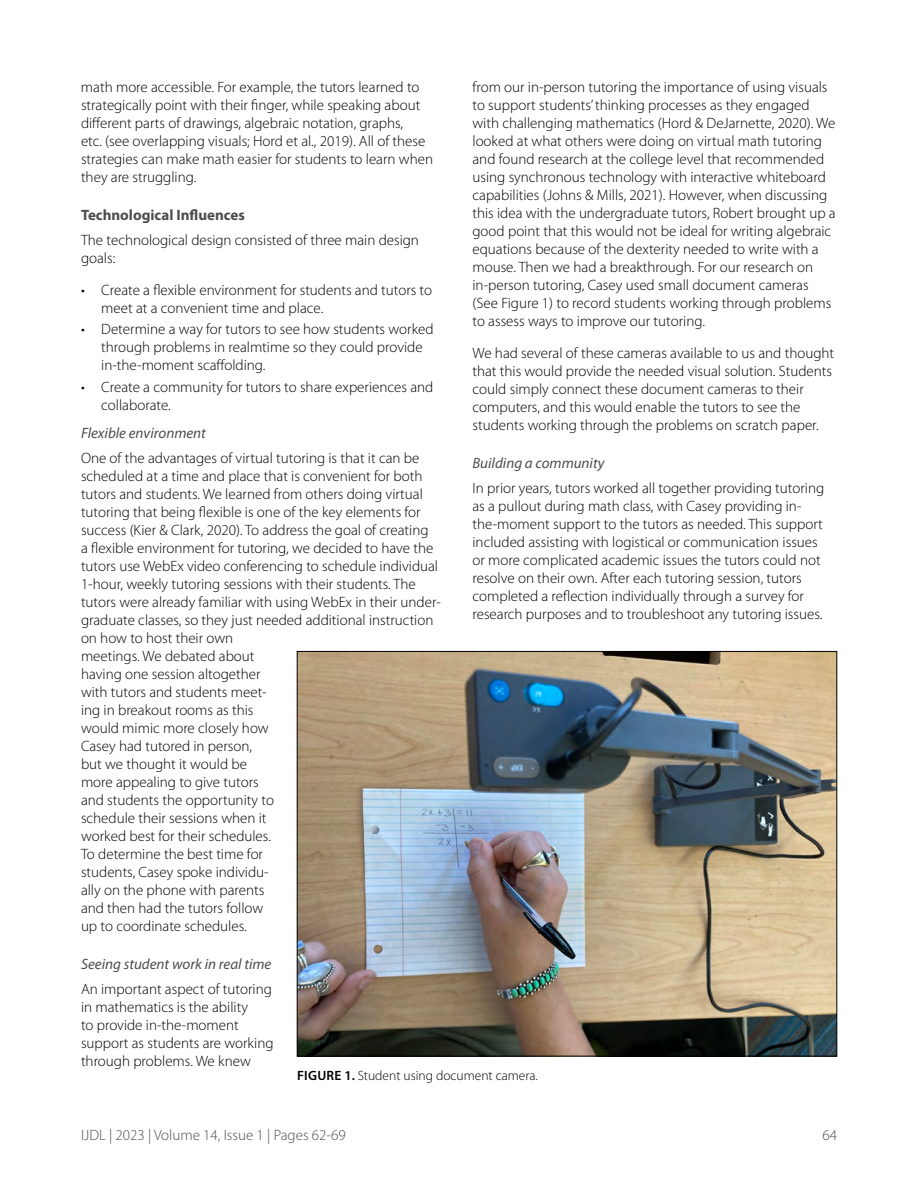
<style>
.page{position:relative;width:918px;height:1188px;background:#fff}
.page>*{position:absolute;margin:0;border:0;box-sizing:border-box;transform-origin:0 0}
.t1{font:300 15px/18px "Myriad Pro";color:#000}
.t2{font:italic 15px "Myriad Pro";color:#4d4d4f}
.t3{font:300 15px "Myriad Pro";color:#4d4d4f}
.t4{font:700 15px "Myriad Pro";color:#4d4d4f}
.t5{font:300 13.5px "Myriad Pro";color:#000}
.s1{font-weight:600}
</style>
<div class="page">
<img style="left:299px;top:653px;width:536px;height:401px">
<p class="t1" style="left:472px;top:79px;width:365px">from our in-person tutoring the importance of using visuals to support students’ thinking processes as they engaged with challenging mathematics (Hord &amp; DeJarnette, 2020). We looked at what others were doing on virtual math tutoring and found research at the college level that recommended using synchronous technology with interactive whiteboard capabilities (Johns &amp; Mills, 2021). However, when discussing this idea with the undergraduate tutors, Robert brought up a good point that this would not be ideal for writing algebraic equations because of the dexterity needed to write with a mouse. Then we had a breakthrough. For our research on in-person tutoring, Casey used small document cameras (See Figure 1) to record students working through problems to assess ways to improve our tutoring.</p>
<p class="t1" style="left:472px;top:344px;width:363px">We had several of these cameras available to us and thought that this would provide the needed visual solution. Students could simply connect these document cameras to their computers, and this would enable the tutors to see the students working through the problems on scratch paper.</p>
<p class="t2" style="left:472px;top:455px;width:134px">Building a community</p>
<p class="t1" style="left:472px;top:479px;width:353px">In prior years, tutors worked all together providing tutoring as a pullout during math class, with Casey providing in&shy;the-moment support to the tutors as needed. This support included assisting with logistical or communication issues or more complicated academic issues the tutors could not resolve on their own. After each tutoring session, tutors completed a reflection individually through a survey for research purposes and to troubleshoot any tutoring issues.</p>
<p class="t1" style="left:81px;top:79px;width:354px">math more accessible. For example, the tutors learned to strategically point with their finger, while speaking about different parts of drawings, algebraic notation, graphs,<br>etc. (see overlapping visuals; Hord et al., 2019). All of these strategies can make math easier for students to learn when they are struggling.</p>
<p class="t4" style="left:81px;top:207px;width:165px">Technological Influences</p>
<p class="t1" style="left:81px;top:232px;width:339px">The technological design consisted of three main design goals:</p>
<p class="t1" style="left:101px;top:281px;width:332px;text-indent:-20px">• Create a flexible environment for students and tutors to meet at a convenient time and place.</p>
<p class="t1" style="left:101px;top:321px;width:334px;text-indent:-20px">• Determine a way for tutors to see how students worked through problems in realmtime so they could provide in-the-moment scaffolding.</p>
<p class="t1" style="left:101px;top:378px;width:334px;text-indent:-20px">• Create a community for tutors to share experiences and collaborate.</p>
<p class="t2" style="left:81px;top:425px;width:126px">Flexible environment</p>
<p class="t1" style="left:81px;top:449px;width:361px">One of the advantages of virtual tutoring is that it can be scheduled at a time and place that is convenient for both tutors and students. We learned from others doing virtual tutoring that being flexible is one of the key elements for success (Kier &amp; Clark, 2020). To address the goal of creating<br>a flexible environment for tutoring, we decided to have the tutors use WebEx video conferencing to schedule individual 1-hour, weekly tutoring sessions with their students. The tutors were already familiar with using WebEx in their under&shy;graduate classes, so they just needed additional instruction on how to host their own<br>meetings. We debated about<br>having one session altogether<br>with tutors and students meet-<br>ing in breakout rooms as this<br>would mimic more closely how<br>Casey had tutored in person,<br>but we thought it would be<br>more appealing to give tutors<br>and students the opportunity to<br>schedule their sessions when it<br>worked best for their schedules.<br>To determine the best time for<br>students, Casey spoke individu-<br>ally on the phone with parents<br>and then had the tutors follow<br>up to coordinate schedules.</p>
<p class="t2" style="left:81px;top:956px;width:192px">Seeing student work in real time</p>
<p class="t1" style="left:81px;top:980px;width:194px">An important aspect of tutoring in mathematics is the ability<br>to provide in-the-moment support as students are working through problems. We knew</p>
<p class="t5" style="left:297px;top:1068px;width:242px"><span class="s1">FIGURE 1.</span> Student using document camera.</p>
<p class="t3" style="left:81px;top:1126px;width:266px">IJDL | 2023 | Volume 14, Issue 1 | Pages 62-69</p>
<p class="t3" style="left:822px;top:1126px;width:16px">64</p>
</div>
